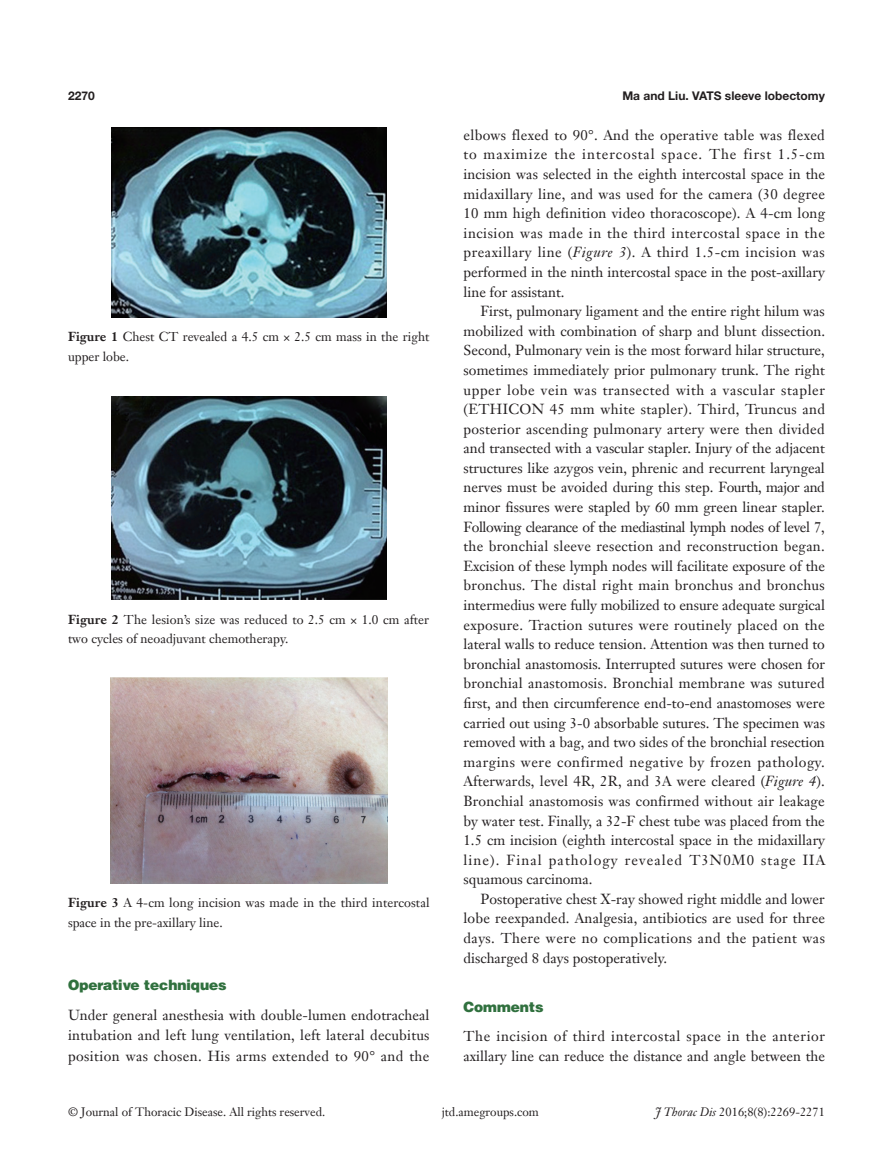
<style>
.page{position:relative;width:893px;height:1170px;background:#fff}
.page>*{position:absolute;margin:0;border:0;box-sizing:border-box;transform-origin:0 0}
.t1{font:14.25px/19.6px "Janson Text LT";color:#231f20;text-align:justify}
.t2{font:900 14.25px "Helvetica";color:#30703e}
.t3{font:12.75px/19.5px "Janson Text LT";color:#231f20}
.t4{font:12px "Janson Text LT";color:#231f20}
.t5{font:700 12px "Helvetica Neue LT Pro";color:#231f20}
.s1{font-weight:700}
.s2{font-style:italic}
</style>
<div class="page">
<img style="left:111px;top:128px;width:275px;height:189px">
<img style="left:111px;top:396px;width:275px;height:203px">
<img style="left:111px;top:677px;width:276px;height:206px">
<p class="t5" style="left:68px;top:88px;width:28px">2270</p>
<p class="t5" style="left:622px;top:88px;width:204px">Ma and Liu. VATS sleeve lobectomy</p>
<p class="t3" style="left:68px;top:327px;width:363px"><span class="s1">Figure 1</span> Chest CT revealed a 4.5 cm × 2.5 cm mass in the right upper lobe.</p>
<p class="t3" style="left:68px;top:609px;width:363px"><span class="s1">Figure 2</span> The lesion’s size was reduced to 2.5 cm × 1.0 cm after two cycles of neoadjuvant chemotherapy.</p>
<p class="t3" style="left:68px;top:893px;width:363px"><span class="s1">Figure 3</span> A 4-cm long incision was made in the third intercostal space in the pre-axillary line.</p>
<p class="t2" style="left:68px;top:975px;width:160px">Operative techniques</p>
<p class="t1" style="left:68px;top:1005px;width:363px;line-height:20.1px">Under general anesthesia with double-lumen endotracheal intubation and left lung ventilation, left lateral decubitus position was chosen. His arms extended to 90° and the</p>
<p class="t1" style="left:463px;top:125px;width:363px">elbows flexed to 90°. And the operative table was flexed to maximize the intercostal space. The first 1.5-cm incision was selected in the eighth intercostal space in the midaxillary line, and was used for the camera (30 degree 10 mm high definition video thoracoscope). A 4-cm long incision was made in the third intercostal space in the preaxillary line (<span class="s2">Figure 3</span>). A third 1.5-cm incision was performed in the ninth intercostal space in the post-axillary line for assistant.</p>
<p class="t1" style="left:463px;top:301px;width:363px;text-indent:17px">First, pulmonary ligament and the entire right hilum was mobilized with combination of sharp and blunt dissection.<br>Second, Pulmonary vein is the most forward hilar structure, sometimes immediately prior pulmonary trunk. The right upper lobe vein was transected with a vascular stapler (ETHICON 45 mm white stapler). Third, Truncus and posterior ascending pulmonary artery were then divided and transected with a vascular stapler. Injury of the adjacent structures like azygos vein, phrenic and recurrent laryngeal nerves must be avoided during this step. Fourth, major and minor fissures were stapled by 60 mm green linear stapler.<br>Following clearance of the mediastinal lymph nodes of level 7, the bronchial sleeve resection and reconstruction began.<br>Excision of these lymph nodes will facilitate exposure of the bronchus. The distal right main bronchus and bronchus intermedius were fully mobilized to ensure adequate surgical exposure. Traction sutures were routinely placed on the lateral walls to reduce tension. Attention was then turned to bronchial anastomosis. Interrupted sutures were chosen for bronchial anastomosis. Bronchial membrane was sutured first, and then circumference end-to-end anastomoses were carried out using 3-0 absorbable sutures. The specimen was removed with a bag, and two sides of the bronchial resection margins were confirmed negative by frozen pathology.<br>Afterwards, level 4R, 2R, and 3A were cleared (<span class="s2">Figure 4</span>).<br>Bronchial anastomosis was confirmed without air leakage by water test. Finally, a 32-F chest tube was placed from the 1.5 cm incision (eighth intercostal space in the midaxillary line). Final pathology revealed T3N0M0 stage IIA squamous carcinoma.</p>
<p class="t1" style="left:463px;top:888px;width:363px;text-indent:17px">Postoperative chest X-ray showed right middle and lower lobe reexpanded. Analgesia, antibiotics are used for three days. There were no complications and the patient was discharged 8 days postoperatively.</p>
<p class="t2" style="left:463px;top:997px;width:81px">Comments</p>
<p class="t1" style="left:463px;top:1026px;width:363px">The incision of third intercostal space in the anterior axillary line can reduce the distance and angle between the</p>
<p class="t4" style="left:68px;top:1104px;width:259px">© Journal of Thoracic Disease. All rights reserved.</p>
<p class="t4" style="left:442px;top:1104px;width:99px">jtd.amegroups.com</p>
<p class="t4" style="left:655px;top:1104px;width:171px"><span class="s2">J Thorac Dis</span> 2016;8(8):2269-2271</p>
</div>
